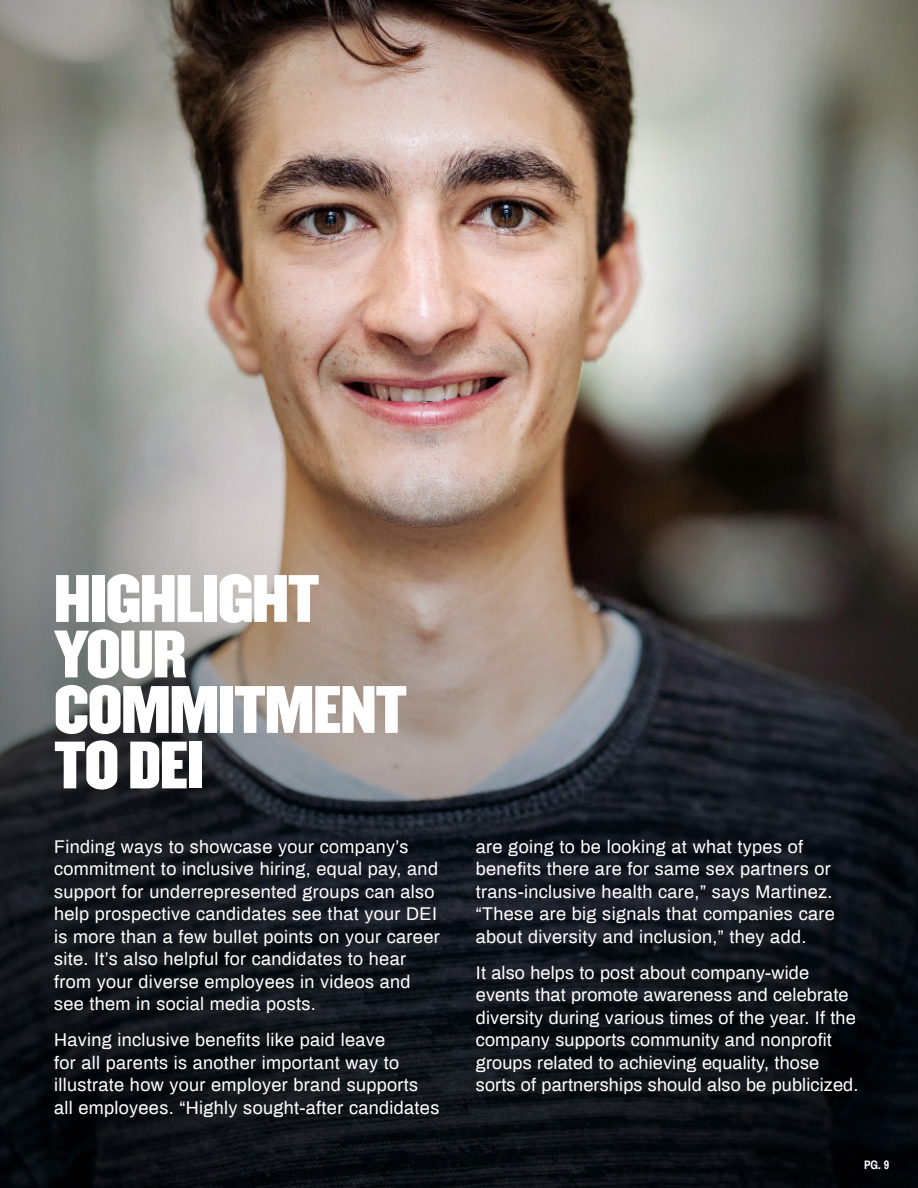
<style>
.page{position:relative;width:918px;height:1188px;background:#fff}
.page>*{position:absolute;margin:0;border:0;box-sizing:border-box;transform-origin:0 0}
.t1{font:58.5px "Champion Middleweight";letter-spacing:-.02em;color:#fff}
.t2{font:18px/22.5px "Archivo";letter-spacing:.02em;color:#fff}
.t3{font:700 12px "Archivo Narrow";color:#fff}
.s1{font-family:"Archivo";color:#3d2462}
</style>
<div class="page">
<img style="left:0;top:0;width:918px;height:1188px">
<p class="t1" style="left:54px;top:551px;width:267px">HIGHLIGHT</p>
<p class="t1" style="left:54px;top:606px;width:134px">YOUR</p>
<p class="t1" style="left:54px;top:662px;width:355px">COMMITMENT</p>
<p class="t1" style="left:54px;top:717px;width:152px">TO DEI</p>
<p class="t2" style="left:54px;top:834px;width:387px">Finding ways to showcase your company’s commitment to inclusive hiring, equal pay, and support for underrepresented groups can also help prospective candidates see that your DEI is more than a few bullet points on your career site. It’s also helpful for candidates to hear from your diverse employees in videos and see them in social media posts.</p>
<p class="t2" style="left:54px;top:1028px;width:387px">Having inclusive benefits like paid leave<br>for all parents is another important way to illustrate how your employer brand supports all employees. “Highly sought-after candidates</p>
<p class="t2" style="left:476px;top:834px;width:360px">are going to be looking at what types of benefits there are for same sex partners or trans-inclusive health care,” says Martinez. “These are big signals that companies care about diversity and inclusion,” they add.</p>
<p class="t2" style="left:476px;top:960px;width:384px">It also helps to post about company-wide events that promote awareness and celebrate diversity during various times of the year. If the company supports community and nonprofit groups related to achieving equality, those sorts of partnerships should also be publicized.</p>
<p class="t3" style="left:864px;top:1158px;width:32px">PG. 9<span class="s1">9</span></p>
</div>
